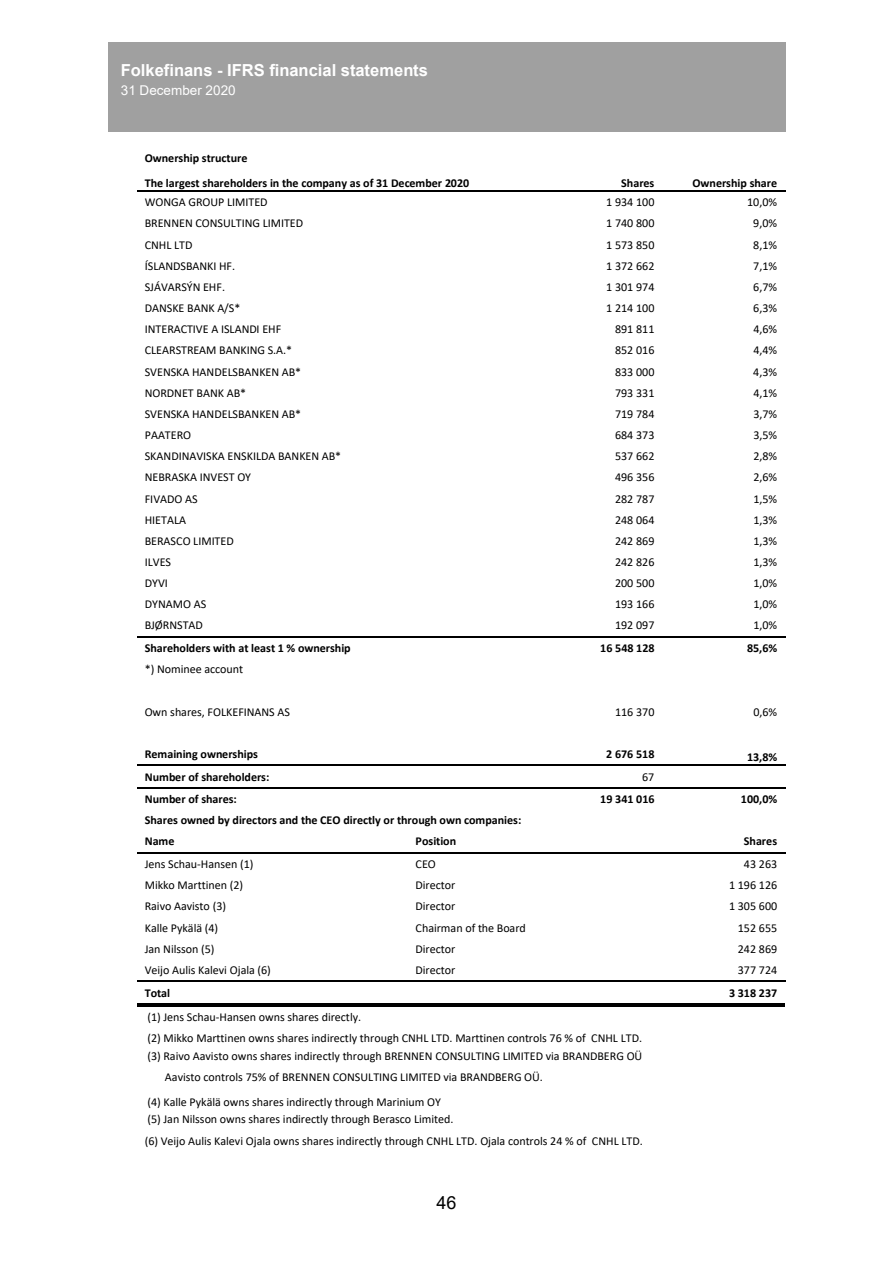
<style>
.page{position:relative;width:893px;height:1263px;background:#fff}
.page>*{position:absolute;margin:0;border:0;box-sizing:border-box;transform-origin:0 0}
.t1{font:18px "Arial";color:#000}
.t2{font:700 16.5px "Arial";color:#fff}
.t3{font:13.5px "Arial";letter-spacing:.005em;color:#fff}
.t4{font:12px/21.3px "Calibri";color:#000}
.t5{font:700 12px/24.5px "Calibri";color:#000}
</style>
<div class="page">
<div style="left:108px;top:42px;width:677px;height:37px;background:#a0a0a0"></div>
<div style="left:108px;top:80px;width:677px;height:33px;background:#a0a0a0"></div>
<div style="left:108px;top:114px;width:677px;height:17px;background:#a0a0a0"></div>
<hr style="left:137px;top:190px;width:270px;height:2px;background:#000">
<hr style="left:409px;top:190px;width:131px;height:2px;background:#000">
<hr style="left:541px;top:190px;width:121px;height:2px;background:#000">
<hr style="left:664px;top:190px;width:121px;height:2px;background:#000">
<hr style="left:137px;top:636px;width:270px;height:1px;background:#000">
<hr style="left:409px;top:636px;width:131px;height:1px;background:#000">
<hr style="left:541px;top:636px;width:121px;height:1px;background:#000">
<hr style="left:664px;top:636px;width:121px;height:1px;background:#000">
<hr style="left:137px;top:764px;width:270px;height:2px;background:#000">
<hr style="left:409px;top:764px;width:131px;height:2px;background:#000">
<hr style="left:541px;top:764px;width:121px;height:2px;background:#000">
<hr style="left:664px;top:764px;width:121px;height:2px;background:#000">
<hr style="left:137px;top:787px;width:270px;height:1px;background:#000">
<hr style="left:409px;top:787px;width:131px;height:1px;background:#000">
<hr style="left:541px;top:787px;width:121px;height:1px;background:#000">
<hr style="left:664px;top:787px;width:121px;height:1px;background:#000">
<hr style="left:137px;top:852px;width:270px;height:1px;background:#000">
<hr style="left:409px;top:852px;width:131px;height:1px;background:#000">
<hr style="left:541px;top:852px;width:121px;height:1px;background:#000">
<hr style="left:664px;top:852px;width:121px;height:1px;background:#000">
<hr style="left:137px;top:980px;width:270px;height:2px;background:#000">
<hr style="left:409px;top:980px;width:131px;height:2px;background:#000">
<hr style="left:541px;top:980px;width:121px;height:2px;background:#000">
<hr style="left:664px;top:980px;width:121px;height:2px;background:#000">
<hr style="left:137px;top:1003px;width:270px;height:1px;background:#000">
<hr style="left:137px;top:1005px;width:270px;height:1px;background:#000">
<svg style="left:407px;top:1003px;width:4px;height:3px"></svg>
<hr style="left:411px;top:1003px;width:129px;height:1px;background:#000">
<hr style="left:411px;top:1005px;width:129px;height:1px;background:#000">
<hr style="left:543px;top:1003px;width:119px;height:1px;background:#000">
<hr style="left:543px;top:1005px;width:119px;height:1px;background:#000">
<svg style="left:662px;top:1003px;width:4px;height:3px"></svg>
<hr style="left:666px;top:1003px;width:119px;height:1px;background:#000">
<hr style="left:666px;top:1005px;width:119px;height:1px;background:#000">
<h2 class="t2" style="left:121px;top:58px;width:309px">Folkefinans - IFRS financial statements</h2>
<p class="t3" style="left:121px;top:80px;width:116px">31 December 2020</p>
<p class="t5" style="left:145px;top:146px;width:326px">Ownership structure<br>The largest shareholders in the company as of 31 December 2020</p>
<p class="t5" style="left:621px;top:171px;width:35px">Shares</p>
<p class="t5" style="left:692px;top:171px;width:86px">Ownership share</p>
<p class="t4" style="left:145px;top:191px;width:124px">WONGA GROUP LIMITED</p>
<p class="t4" style="left:606px;top:191px;width:50px">1 934 100</p>
<p class="t4" style="left:747px;top:191px;width:32px">10,0%</p>
<p class="t4" style="left:145px;top:212px;width:160px">BRENNEN CONSULTING LIMITED</p>
<p class="t4" style="left:606px;top:212px;width:50px">1 740 800</p>
<p class="t4" style="left:753px;top:212px;width:25px">9,0%</p>
<p class="t4" style="left:145px;top:234px;width:49px">CNHL LTD</p>
<p class="t4" style="left:606px;top:234px;width:50px">1 573 850</p>
<p class="t4" style="left:753px;top:234px;width:25px">8,1%</p>
<p class="t4" style="left:145px;top:255px;width:92px">ÍSLANDSBANKI HF.</p>
<p class="t4" style="left:606px;top:255px;width:50px">1 372 662</p>
<p class="t4" style="left:753px;top:255px;width:25px">7,1%</p>
<p class="t4" style="left:145px;top:276px;width:82px">SJÁVARSÝN EHF.</p>
<p class="t4" style="left:606px;top:276px;width:50px">1 301 974</p>
<p class="t4" style="left:753px;top:276px;width:25px">6,7%</p>
<p class="t4" style="left:145px;top:297px;width:97px">DANSKE BANK A/S*</p>
<p class="t4" style="left:606px;top:297px;width:50px">1 214 100</p>
<p class="t4" style="left:753px;top:297px;width:25px">6,3%</p>
<p class="t4" style="left:145px;top:318px;width:138px">INTERACTIVE A ISLANDI EHF</p>
<p class="t4" style="left:615px;top:318px;width:41px">891 811</p>
<p class="t4" style="left:753px;top:318px;width:25px">4,6%</p>
<p class="t4" style="left:145px;top:339px;width:149px">CLEARSTREAM BANKING S.A.*</p>
<p class="t4" style="left:615px;top:339px;width:41px">852 016</p>
<p class="t4" style="left:753px;top:339px;width:25px">4,4%</p>
<p class="t4" style="left:145px;top:361px;width:158px">SVENSKA HANDELSBANKEN AB*</p>
<p class="t4" style="left:615px;top:361px;width:41px">833 000</p>
<p class="t4" style="left:753px;top:361px;width:25px">4,3%</p>
<p class="t4" style="left:145px;top:382px;width:103px">NORDNET BANK AB*</p>
<p class="t4" style="left:615px;top:382px;width:41px">793 331</p>
<p class="t4" style="left:753px;top:382px;width:25px">4,1%</p>
<p class="t4" style="left:145px;top:403px;width:158px">SVENSKA HANDELSBANKEN AB*</p>
<p class="t4" style="left:615px;top:403px;width:41px">719 784</p>
<p class="t4" style="left:753px;top:403px;width:25px">3,7%</p>
<p class="t4" style="left:145px;top:424px;width:48px">PAATERO</p>
<p class="t4" style="left:615px;top:424px;width:41px">684 373</p>
<p class="t4" style="left:753px;top:424px;width:25px">3,5%</p>
<p class="t4" style="left:145px;top:445px;width:198px">SKANDINAVISKA ENSKILDA BANKEN AB*</p>
<p class="t4" style="left:615px;top:445px;width:41px">537 662</p>
<p class="t4" style="left:753px;top:445px;width:25px">2,8%</p>
<p class="t4" style="left:145px;top:466px;width:108px">NEBRASKA INVEST OY</p>
<p class="t4" style="left:615px;top:466px;width:41px">496 356</p>
<p class="t4" style="left:753px;top:466px;width:25px">2,6%</p>
<p class="t4" style="left:145px;top:488px;width:54px">FIVADO AS</p>
<p class="t4" style="left:615px;top:488px;width:41px">282 787</p>
<p class="t4" style="left:753px;top:488px;width:25px">1,5%</p>
<p class="t4" style="left:145px;top:509px;width:43px">HIETALA</p>
<p class="t4" style="left:615px;top:509px;width:41px">248 064</p>
<p class="t4" style="left:753px;top:509px;width:25px">1,3%</p>
<p class="t4" style="left:145px;top:530px;width:91px">BERASCO LIMITED</p>
<p class="t4" style="left:615px;top:530px;width:41px">242 869</p>
<p class="t4" style="left:753px;top:530px;width:25px">1,3%</p>
<p class="t4" style="left:145px;top:551px;width:28px">ILVES</p>
<p class="t4" style="left:615px;top:551px;width:41px">242 826</p>
<p class="t4" style="left:753px;top:551px;width:25px">1,3%</p>
<p class="t4" style="left:145px;top:572px;width:25px">DYVI</p>
<p class="t4" style="left:615px;top:572px;width:41px">200 500</p>
<p class="t4" style="left:753px;top:572px;width:25px">1,0%</p>
<p class="t4" style="left:145px;top:593px;width:63px">DYNAMO AS</p>
<p class="t4" style="left:615px;top:593px;width:41px">193 166</p>
<p class="t4" style="left:753px;top:593px;width:25px">1,0%</p>
<p class="t4" style="left:145px;top:614px;width:60px">BJØRNSTAD</p>
<p class="t4" style="left:615px;top:614px;width:41px">192 097</p>
<p class="t4" style="left:753px;top:614px;width:25px">1,0%</p>
<p class="t5" style="left:145px;top:635px;width:207px">Shareholders with at least 1 % ownership</p>
<p class="t5" style="left:600px;top:635px;width:56px">16 548 128</p>
<p class="t5" style="left:747px;top:635px;width:32px">85,6%</p>
<p class="t4" style="left:145px;top:658px;width:100px">*) Nominee account</p>
<p class="t4" style="left:145px;top:700px;width:147px">Own shares, FOLKEFINANS AS</p>
<p class="t4" style="left:615px;top:700px;width:41px">116 370</p>
<p class="t4" style="left:753px;top:700px;width:25px">0,6%</p>
<p class="t5" style="left:145px;top:741px;width:115px">Remaining ownerships</p>
<p class="t5" style="left:606px;top:741px;width:50px">2 676 518</p>
<p class="t5" style="left:747px;top:745px;width:32px">13,8%</p>
<p class="t5" style="left:145px;top:764px;width:126px">Number of shareholders:</p>
<p class="t4" style="left:642px;top:765px;width:14px">67</p>
<p class="t5" style="left:145px;top:787px;width:94px">Number of shares:</p>
<p class="t5" style="left:600px;top:787px;width:56px">19 341 016</p>
<p class="t5" style="left:741px;top:787px;width:38px">100,0%</p>
<p class="t5" style="left:145px;top:809px;width:378px;line-height:21.3px">Shares owned by directors and the CEO directly or through own companies:<br>Name</p>
<p class="t5" style="left:416px;top:829px;width:42px">Position</p>
<p class="t5" style="left:744px;top:829px;width:35px">Shares</p>
<p class="t4" style="left:145px;top:853px;width:110px">Jens Schau-Hansen (1)</p>
<p class="t4" style="left:416px;top:853px;width:22px">CEO</p>
<p class="t4" style="left:744px;top:853px;width:35px">43 263</p>
<p class="t4" style="left:145px;top:874px;width:100px">Mikko Marttinen (2)</p>
<p class="t4" style="left:416px;top:874px;width:41px">Director</p>
<p class="t4" style="left:729px;top:874px;width:50px">1 196 126</p>
<p class="t4" style="left:145px;top:895px;width:83px">Raivo Aavisto (3)</p>
<p class="t4" style="left:416px;top:895px;width:41px">Director</p>
<p class="t4" style="left:729px;top:895px;width:50px">1 305 600</p>
<p class="t4" style="left:145px;top:916px;width:75px">Kalle Pykälä (4)</p>
<p class="t4" style="left:416px;top:916px;width:112px">Chairman of the Board</p>
<p class="t4" style="left:738px;top:916px;width:41px">152 655</p>
<p class="t4" style="left:145px;top:938px;width:71px">Jan Nilsson (5)</p>
<p class="t4" style="left:416px;top:938px;width:41px">Director</p>
<p class="t4" style="left:738px;top:938px;width:41px">242 869</p>
<p class="t4" style="left:145px;top:959px;width:128px">Veijo Aulis Kalevi Ojala (6)</p>
<p class="t4" style="left:416px;top:959px;width:41px">Director</p>
<p class="t4" style="left:738px;top:959px;width:41px">377 724</p>
<p class="t5" style="left:145px;top:980px;width:27px">Total</p>
<p class="t5" style="left:729px;top:980px;width:50px">3 318 237</p>
<p class="t4" style="left:147px;top:1006px;width:496px">(1) Jens Schau-Hansen owns shares directly.<br>(2) Mikko Marttinen owns shares indirectly through CNHL LTD. Marttinen controls 76 % of CNHL LTD.</p>
<p class="t4" style="left:165px;top:1045px;width:479px;text-indent:-17px">(3) Raivo Aavisto owns shares indirectly through BRENNEN CONSULTING LIMITED via BRANDBERG OÜ<br>Aavisto controls 75% of BRENNEN CONSULTING LIMITED via BRANDBERG OÜ.</p>
<p class="t4" style="left:147px;top:1092px;width:308px;line-height:17.9px">(4) Kalle Pykälä owns shares indirectly through Marinium OY (5) Jan Nilsson owns shares indirectly through Berasco Limited.</p>
<p class="t4" style="left:145px;top:1130px;width:500px">(6) Veijo Aulis Kalevi Ojala owns shares indirectly through CNHL LTD. Ojala controls 24 % of CNHL LTD.</p>
<h1 class="t1" style="left:436px;top:1190px;width:22px">46</h1>
</div>
